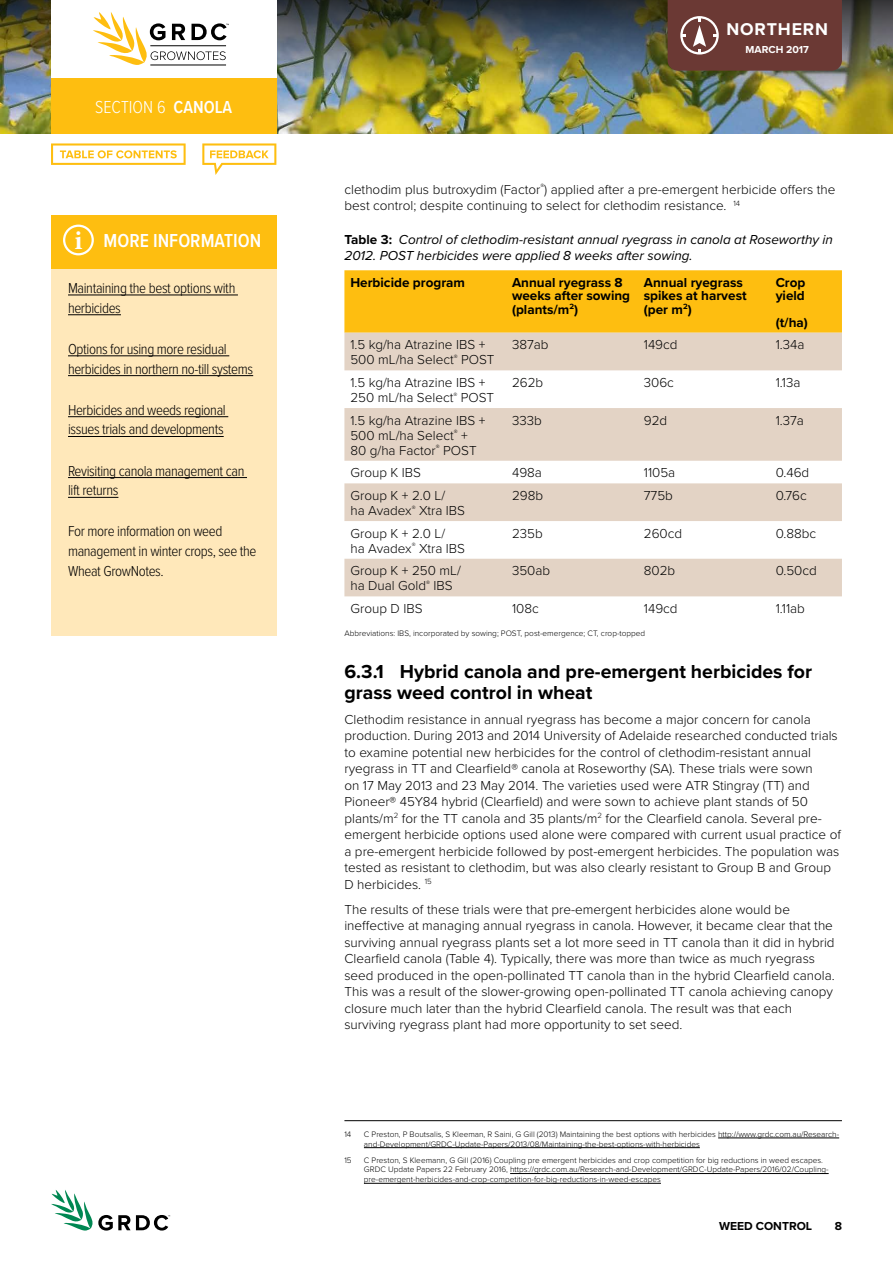
<style>
.page{position:relative;width:893px;height:1263px;background:#fff}
.page>*{position:absolute;margin:0;border:0;box-sizing:border-box;transform-origin:0 0}
.t1{font:700 19.5px/21px "Proxima Nova";color:#000}
.t2{font:600 19.5px "Proxima Nova Cond";color:#fff}
.t3{font:300 18px "Proxima Nova Cond";color:#fff}
.t4{font:700 17.7px "Proxima Nova";letter-spacing:.05em;color:#fff}
.t5{font:300 15px/19.8px "Proxima Nova Cond";letter-spacing:-.025em;color:#000}
.t6{font:300 13.5px/16.5px "Proxima Nova";color:#000}
.t7{font:italic 13.5px/16.5px "Proxima Nova";color:#000}
.t8{font:700 13.5px/13.5px "Proxima Nova";color:#000}
.t9{font:700 12px "Proxima Nova";color:#000}
.t10{font:700 10.5px "Proxima Nova";color:#fff}
.t11{font:300 8.25px/9.8px "Proxima Nova";color:#000}
.s1{font-weight:600}
.s2{font-family:"Minion Pro";font-weight:700;font-size:27px}
.s3{font-weight:700;font-style:normal}
</style>
<div class="page">
<img style="left:0;top:117px;width:893px;height:16px">
<img style="left:0;top:0;width:893px;height:117px">
<svg style="left:51px;top:1190px;width:119px;height:41px"></svg>
<div style="left:51px;top:0;width:225px;height:81px;background:#fff"></div>
<div style="left:51px;top:78px;width:225px;height:55px;background:#febe10"></div>
<div style="left:668px;top:0;width:174px;height:71px;background:#6b3934"></div>
<hr style="left:150px;top:65px;width:76px;height:1px;background:#000">
<svg style="left:93px;top:12px;width:136px;height:53px"></svg>
<div style="left:344px;top:270px;width:498px;height:63px;background:#febe10"></div>
<svg style="left:344px;top:333px;width:498px;height:263px;fill:#e3d3c5"></svg>
<hr style="left:344px;top:1120px;width:498px;height:1px;background:#000">
<hr style="left:718px;top:1137px;width:121px;height:1px;background:#000">
<hr style="left:364px;top:1147px;width:336px;height:1px;background:#000">
<hr style="left:510px;top:1173px;width:319px;height:1px;background:#000">
<hr style="left:364px;top:1183px;width:297px;height:1px;background:#000">
<div style="left:51px;top:217px;width:225px;height:418px;background:#ffe8ba"></div>
<hr style="left:68px;top:295px;width:170px;height:1px;background:#000">
<hr style="left:68px;top:314px;width:53px;height:1px;background:#000">
<hr style="left:68px;top:355px;width:161px;height:1px;background:#000">
<hr style="left:68px;top:375px;width:185px;height:1px;background:#000">
<hr style="left:68px;top:416px;width:160px;height:1px;background:#000">
<hr style="left:68px;top:436px;width:156px;height:1px;background:#000">
<hr style="left:68px;top:477px;width:179px;height:1px;background:#000">
<hr style="left:68px;top:497px;width:50px;height:1px;background:#000">
<div style="left:51px;top:216px;width:225px;height:53px;background:#febe10"></div>
<div style="left:63px;top:225px;width:31px;height:30px;border:2px solid #fff;border-radius:50%"></div>
<svg style="left:51px;top:143px;width:135px;height:22px"></svg>
<svg style="left:202px;top:143px;width:74px;height:32px"></svg>
<h2 class="t3" style="left:95px;top:94px;width:90px">Section 6 <span class="s1">CANOLA</span></h2>
<h1 class="t2" style="left:74px;top:226px;width:188px"><span class="s2">i</span> MORE INFORMATION</h1>
<p class="t5" style="left:68px;top:277px;width:169px">Maintaining the best options with herbicides</p>
<p class="t5" style="left:68px;top:338px;width:187px">Options for using more residual herbicides in northern no-till systems</p>
<p class="t5" style="left:68px;top:399px;width:159px">Herbicides and weeds regional issues trials and developments</p>
<p class="t5" style="left:68px;top:460px;width:178px">Revisiting canola management can lift returns</p>
<p class="t5" style="left:68px;top:521px;width:190px">For more information on weed management in winter crops, see the<br>Wheat GrowNotes.</p>
<h3 class="t4" style="left:726px;top:19px;width:103px">NORTHERN</h3>
<p class="t10" style="left:746px;top:41px;width:65px">March 2017</p>
<p class="t6" style="left:344px;top:180px;width:492px">clethodim plus butroxydim (Factor<sup>®</sup>) applied after a pre-emergent herbicide offers the best control; despite continuing to select for clethodim resistance. <sup>14</sup></p>
<p class="t7" style="left:344px;top:230px;width:490px"><span class="s3">Table 3:</span> Control of clethodim-resistant annual ryegrass in canola at Roseworthy in<br>2012. POST herbicides were applied 8 weeks after sowing.</p>
<p class="t8" style="left:350px;top:275px;width:116px">Herbicide program</p>
<p class="t8" style="left:512px;top:275px;width:120px">Annual ryegrass 8 weeks after sowing (plants/m<sup>2</sup>)</p>
<p class="t8" style="left:644px;top:275px;width:104px">Annual ryegrass spikes at harvest (per m<sup>2</sup>)</p>
<p class="t8" style="left:776px;top:275px;width:31px">Crop yield</p>
<p class="t8" style="left:776px;top:315px;width:34px">(t/ha)</p>
<p class="t6" style="left:350px;top:337px;width:146px;line-height:15px">1.5 kg/ha Atrazine IBS +<br>500 mL/ha Select<sup>®</sup> POST</p>
<p class="t6" style="left:512px;top:336px;width:38px">387ab</p>
<p class="t6" style="left:644px;top:336px;width:35px">149cd</p>
<p class="t6" style="left:776px;top:336px;width:30px">1.34a</p>
<p class="t6" style="left:350px;top:374px;width:145px;line-height:15px">1.5 kg/ha Atrazine IBS +<br>250 mL/ha Select<sup>®</sup> POST</p>
<p class="t6" style="left:512px;top:374px;width:33px">262b</p>
<p class="t6" style="left:644px;top:374px;width:32px">306c</p>
<p class="t6" style="left:776px;top:374px;width:26px">1.13a</p>
<p class="t6" style="left:350px;top:412px;width:137px;line-height:15px">1.5 kg/ha Atrazine IBS +<br>500 mL/ha Select<sup>®</sup> +<br>80 g/ha Factor<sup>®</sup> POST</p>
<p class="t6" style="left:512px;top:411px;width:31px">333b</p>
<p class="t6" style="left:644px;top:411px;width:25px">92d</p>
<p class="t6" style="left:776px;top:411px;width:30px">1.37a</p>
<p class="t6" style="left:350px;top:464px;width:72px">Group K IBS</p>
<p class="t6" style="left:512px;top:464px;width:31px">498a</p>
<p class="t6" style="left:644px;top:464px;width:33px">1105a</p>
<p class="t6" style="left:776px;top:464px;width:35px">0.46d</p>
<p class="t6" style="left:350px;top:487px;width:116px;line-height:15px">Group K + 2.0 L/<br>ha Avadex<sup>®</sup> Xtra IBS</p>
<p class="t6" style="left:512px;top:487px;width:33px">298b</p>
<p class="t6" style="left:644px;top:487px;width:31px">775b</p>
<p class="t6" style="left:776px;top:487px;width:33px">0.76c</p>
<p class="t6" style="left:350px;top:525px;width:116px;line-height:15px">Group K + 2.0 L/<br>ha Avadex<sup>®</sup> Xtra IBS</p>
<p class="t6" style="left:512px;top:524px;width:32px">235b</p>
<p class="t6" style="left:644px;top:524px;width:40px">260cd</p>
<p class="t6" style="left:776px;top:524px;width:42px">0.88bc</p>
<p class="t6" style="left:350px;top:563px;width:112px;line-height:15px">Group K + 250 mL/ ha Dual Gold<sup>®</sup> IBS</p>
<p class="t6" style="left:512px;top:562px;width:40px">350ab</p>
<p class="t6" style="left:644px;top:562px;width:33px">802b</p>
<p class="t6" style="left:776px;top:562px;width:43px">0.50cd</p>
<p class="t6" style="left:350px;top:600px;width:74px">Group D IBS</p>
<p class="t6" style="left:512px;top:600px;width:28px">108c</p>
<p class="t6" style="left:644px;top:600px;width:35px">149cd</p>
<p class="t6" style="left:776px;top:600px;width:31px">1.11ab</p>
<p class="t11" style="left:344px;top:627px;width:302px">Abbreviations: IBS, incorporated by sowing; POST, post-emergence; CT, crop-topped</p>
<h1 class="t1" style="left:344px;top:660px;width:469px">6.3.1 Hybrid canola and pre-emergent herbicides for grass weed control in wheat</h1>
<p class="t6" style="left:344px;top:710px;width:498px">Clethodim resistance in annual ryegrass has become a major concern for canola production. During 2013 and 2014 University of Adelaide researched conducted trials to examine potential new herbicides for the control of clethodim-resistant annual ryegrass in TT and Clearfield® canola at Roseworthy (SA). These trials were sown<br>on 17 May 2013 and 23 May 2014. The varieties used were ATR Stingray (TT) and Pioneer® 45Y84 hybrid (Clearfield) and were sown to achieve plant stands of 50 plants/m<sup>2</sup> for the TT canola and 35 plants/m<sup>2</sup> for the Clearfield canola. Several pre&shy;emergent herbicide options used alone were compared with current usual practice of a pre-emergent herbicide followed by post-emergent herbicides. The population was tested as resistant to clethodim, but was also clearly resistant to Group B and Group D herbicides. <sup>15</sup></p>
<p class="t6" style="left:344px;top:900px;width:492px">The results of these trials were that pre-emergent herbicides alone would be ineffective at managing annual ryegrass in canola. However, it became clear that the surviving annual ryegrass plants set a lot more seed in TT canola than it did in hybrid Clearfield canola (Table 4). Typically, there was more than twice as much ryegrass seed produced in the open-pollinated TT canola than in the hybrid Clearfield canola.<br>This was a result of the slower-growing open-pollinated TT canola achieving canopy closure much later than the hybrid Clearfield canola. The result was that each surviving ryegrass plant had more opportunity to set seed.</p>
<p class="t11" style="left:344px;top:1129px;width:9px">14</p>
<p class="t11" style="left:364px;top:1129px;width:477px">C Preston, P Boutsalis, S Kleeman, R Saini, G Gill (2013) Maintaining the best options with herbicides http://www.grdc.com.au/Research&shy;and-Development/GRDC-Update-Papers/2013/08/Maintaining-the-best-options-with-herbicides</p>
<p class="t11" style="left:344px;top:1154px;width:9px">15</p>
<p class="t11" style="left:364px;top:1154px;width:466px">C Preston, S Kleemann, G Gill (2016) Coupling pre emergent herbicides and crop competition for big reductions in weed escapes.<br>GRDC Update Papers 22 February 2016, https://grdc.com.au/Research-and-Development/GRDC-Update-Papers/2016/02/Coupling&shy;pre-emergent-herbicides-and-crop-competition-for-big-reductions-in-weed-escapes</p>
<p class="t9" style="left:719px;top:1217px;width:95px">Weed control</p>
<p class="t9" style="left:835px;top:1217px;width:9px">8</p>
</div>
